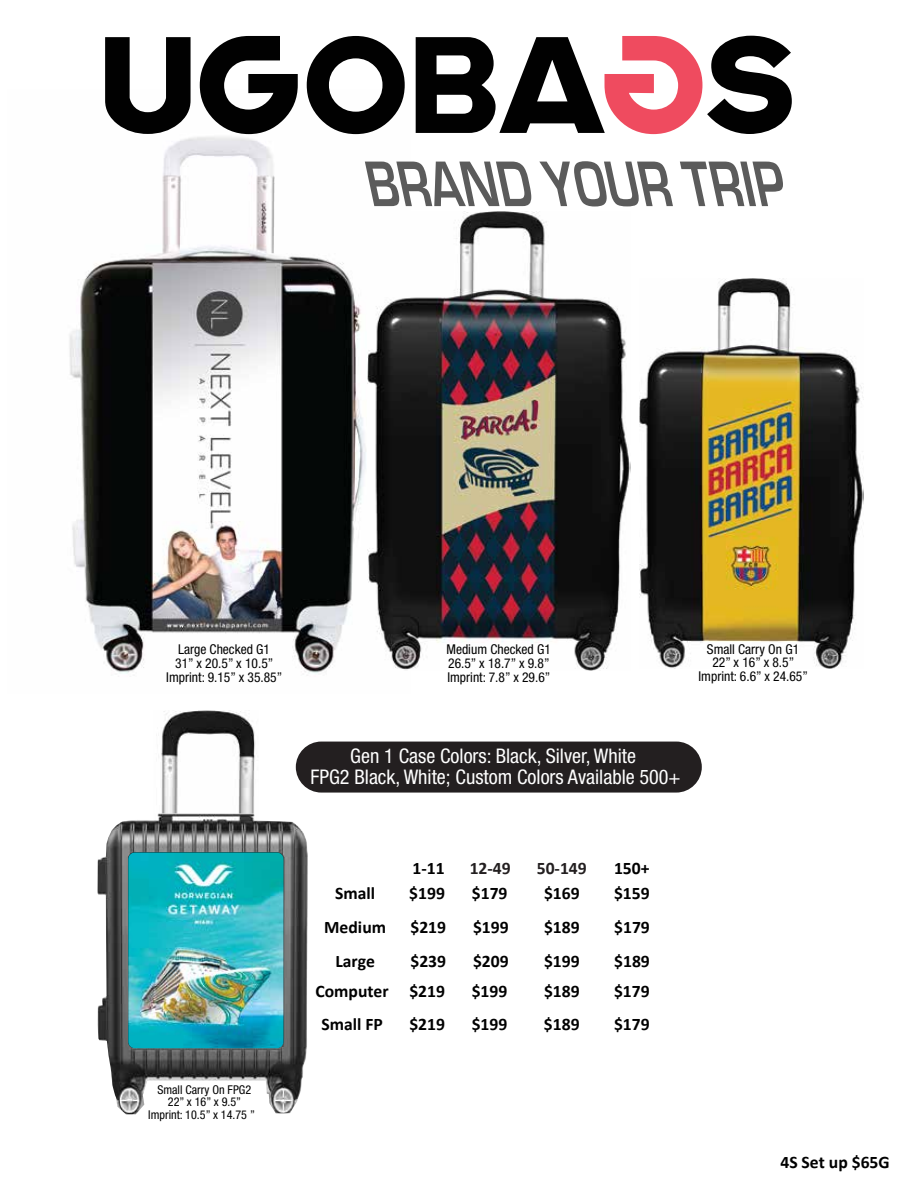
<style>
.page{position:relative;width:918px;height:1188px;background:#fff}
.page>*{position:absolute;margin:0;border:0;box-sizing:border-box;transform-origin:0 0}
.t1{font:condensed 20.1px/20.2px "Helvetica Neue LT Std";color:#fff;text-align:center}
.t2{font:700 17.55px/33.9px "Calibri";color:#010101;text-align:justify}
.t3{font:700 17.55px "Calibri";color:#231f20}
.t4{font:condensed 13.5px/13.6px "Helvetica Neue LT Std";color:#010101;text-align:center}
.t5{font:condensed 12.15px/12.1px "Helvetica Neue LT Std";color:#010101;text-align:center}
</style>
<div class="page">
<img style="left:69px;top:89px;width:342px;height:587px">
<img style="left:368px;top:211px;width:263px;height:459px">
<svg style="left:105px;top:37px;width:86px;height:97px"></svg>
<svg style="left:200px;top:36px;width:98px;height:98px"></svg>
<svg style="left:307px;top:36px;width:98px;height:98px"></svg>
<svg style="left:416px;top:36px;width:376px;height:98px"></svg>
<svg style="left:365px;top:162px;width:166px;height:44px"></svg>
<svg style="left:539px;top:161px;width:134px;height:46px"></svg>
<svg style="left:680px;top:162px;width:103px;height:44px"></svg>
<img style="left:640px;top:279px;width:223px;height:390px">
<img style="left:161px;top:710px;width:94px;height:103px">
<img style="left:97px;top:813px;width:211px;height:302px">
<svg style="left:134px;top:1081px;width:142px;height:34px"></svg>
<div style="left:296px;top:742px;width:406px;height:51px;background:#231f20;border-radius:26px"></div>
<img style="left:128px;top:852px;width:156px;height:196px">
<p class="t4" style="left:166px;top:643px;width:117px">Large Checked G1<br>31” x 20.5” x 10.5”<br>Imprint: 9.15” x 35.85”</p>
<p class="t4" style="left:446px;top:643px;width:106px;text-align:justify">Medium Checked G1<br>26.5” x 18.7” x 9.8” Imprint: 7.8” x 29.6”</p>
<p class="t4" style="left:699px;top:642px;width:111px">Small Carry On G1<br>22” x 16” x 8.5”<br>Imprint: 6.6” x 24.65”</p>
<h1 class="t1" style="left:310px;top:746px;width:372px">Gen 1 Case Colors: Black, Silver, White<br>FPG2 Black, White; Custom Colors Available 500+</h1>
<p class="t5" style="left:148px;top:1084px;width:108px">Small Carry On FPG2<br>22” x 16” x 9.5”<br>Imprint: 10.5” x 14.75 ”</p>
<p class="t2" style="left:413px;top:851px;width:34px">1-11</p>
<p class="t3" style="left:470px;top:856px;width:43px">12-49</p>
<p class="t3" style="left:537px;top:856px;width:52px">50-149</p>
<p class="t2" style="left:614px;top:851px;width:37px">150+</p>
<p class="t2" style="left:335px;top:875px;width:42px">Small</p>
<p class="t2" style="left:472px;top:875px;width:37px">$179</p>
<p class="t2" style="left:544px;top:875px;width:37px">$169</p>
<p class="t2" style="left:614px;top:875px;width:37px">$159</p>
<p class="t2" style="left:324px;top:909px;width:63px">Medium</p>
<p class="t2" style="left:473px;top:909px;width:37px">$199</p>
<p class="t2" style="left:544px;top:909px;width:37px">$189</p>
<p class="t2" style="left:614px;top:909px;width:37px">$179</p>
<p class="t2" style="left:335px;top:943px;width:41px">Large</p>
<p class="t2" style="left:473px;top:943px;width:37px">$209</p>
<p class="t2" style="left:544px;top:943px;width:37px">$199</p>
<p class="t2" style="left:614px;top:943px;width:37px">$189</p>
<p class="t2" style="left:409px;top:875px;width:38px">$199 $219 $239</p>
<p class="t2" style="left:315px;top:974px;width:75px">Computer</p>
<p class="t2" style="left:472px;top:974px;width:37px">$199</p>
<p class="t2" style="left:544px;top:974px;width:37px">$189</p>
<p class="t2" style="left:614px;top:974px;width:37px">$179</p>
<p class="t2" style="left:409px;top:974px;width:37px">$219</p>
<p class="t2" style="left:322px;top:1007px;width:63px">Small FP</p>
<p class="t2" style="left:472px;top:1007px;width:37px">$199</p>
<p class="t2" style="left:409px;top:1007px;width:37px">$219</p>
<p class="t2" style="left:544px;top:1007px;width:37px">$189</p>
<p class="t2" style="left:614px;top:1007px;width:37px">$179</p>
<p class="t2" style="left:781px;top:1144px;width:111px">4S Set up $65G</p>
</div>
